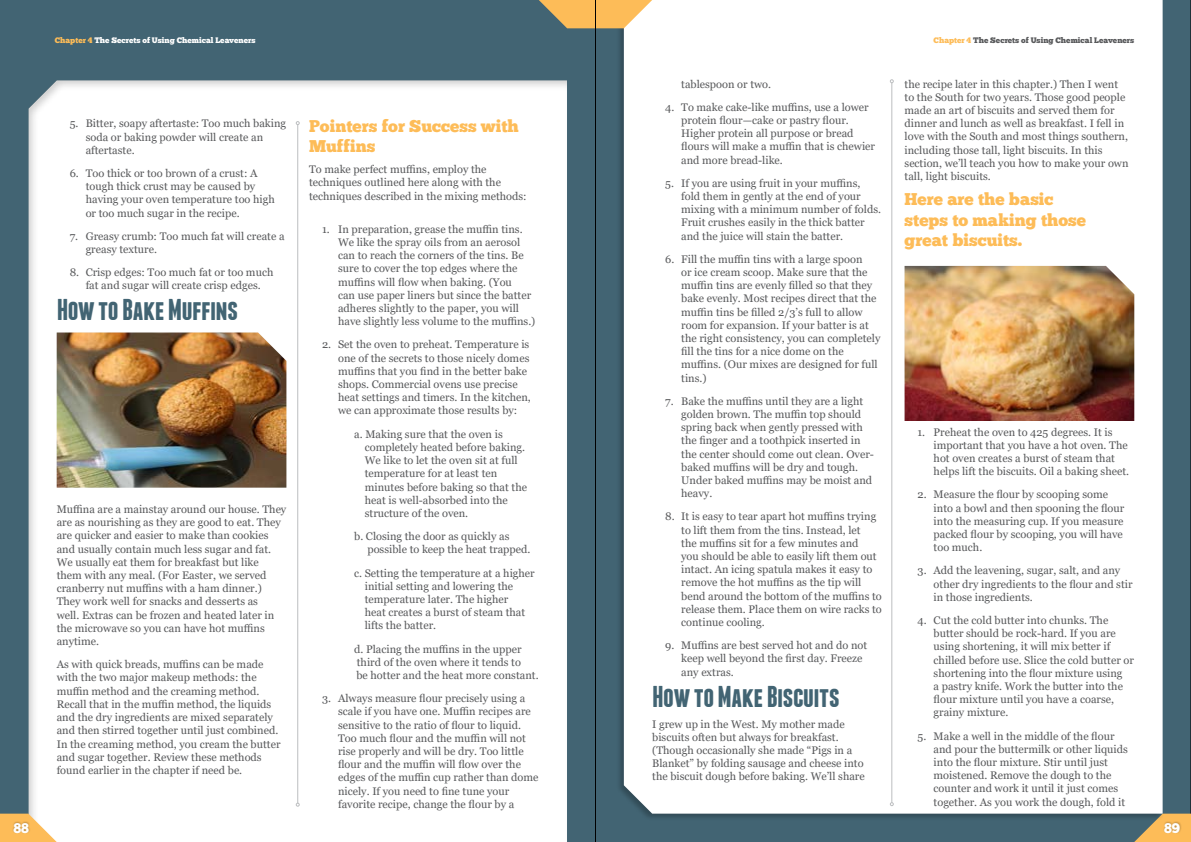
<style>
.page{position:relative;width:1191px;height:842px;background:#426473}
.page>*{position:absolute;margin:0;border:0;box-sizing:border-box;transform-origin:0 0}
.t1{font:700 30px "Franchise";letter-spacing:-.015em;color:#426473}
.t2{font:17px/20.4px "Chunk Five";color:#fdbc58}
.t3{font:14px "Chunk Five";color:#fff}
.t4{font:11px/13.2px "Georgia";color:#58595b}
.t5{font:8px "Chunk Five";color:#fff}
.t6{font:8px "Chunk Five";color:#58595b}
.s1{color:#fdbc58}
</style>
<div class="page">
<hr style="left:1190px;top:0;width:1px;height:842px;background:#000">
<div style="left:19px;top:73px;width:557px;height:769px;background:#000;opacity:.2"></div>
<svg style="left:0;top:814px;width:57px;height:28px"></svg>
<div style="left:12px;top:822px;width:18px;height:12px;background:#000;opacity:.25"></div>
<hr style="left:297px;top:125px;width:1px;height:678px;background:#bcbec0">
<svg style="left:296px;top:121px;width:4px;height:4px"></svg>
<svg style="left:296px;top:803px;width:4px;height:3px"></svg>
<svg style="left:1134px;top:814px;width:57px;height:28px"></svg>
<div style="left:1163px;top:822px;width:18px;height:12px;background:#000;opacity:.25"></div>
<div style="left:616px;top:0;width:547px;height:821px;background:#000;opacity:.25"></div>
<div style="left:624px;top:0;width:538px;height:814px;background:#fff"></div>
<svg style="left:539px;top:0;width:113px;height:28px;background:#e6b96f"></svg>
<hr style="left:891px;top:83px;width:1px;height:720px;background:#bcbec0">
<svg style="left:890px;top:79px;width:3px;height:4px"></svg>
<img style="left:57px;top:333px;width:229px;height:155px">
<img style="left:904px;top:266px;width:230px;height:155px">
<hr style="left:595px;top:0;width:1px;height:842px;background:#000">
<p class="t5" style="left:55px;top:36px;width:202px"><span class="s1">Chapter 4</span> The Secrets of Using Chemical Leaveners</p>
<p class="t3" style="left:13px;top:822px;width:17px">88</p>
<p class="t4" style="left:86px;top:117px;width:202px;text-indent:-16px">5. Bitter, soapy aftertaste: Too much baking soda or baking powder will create an aftertaste.</p>
<p class="t4" style="left:86px;top:167px;width:191px;text-indent:-16px">6. Too thick or too brown of a crust: A tough thick crust may be caused by having your oven temperature too high or too much sugar in the recipe.</p>
<p class="t4" style="left:86px;top:230px;width:200px;text-indent:-16px">7. Greasy crumb: Too much fat will create a greasy texture.</p>
<p class="t4" style="left:70px;top:266px;width:205px;text-align:center">8. Crisp edges: Too much fat or too much fat and sugar will create crisp edges.</p>
<h1 class="t1" style="left:57px;top:296px;width:183px">How to Bake Muffins</h1>
<p class="t4" style="left:57px;top:503px;width:231px">Muffina are a mainstay around our house. They are as nourishing as they are good to eat. They are quicker and easier to make than cookies and usually contain much less sugar and fat.<br>We usually eat them for breakfast but like them with any meal. (For Easter, we served cranberry nut muffins with a ham dinner.)<br>They work well for snacks and desserts as<br>well. Extras can be frozen and heated later in the microwave so you can have hot muffins anytime.</p>
<p class="t4" style="left:57px;top:658px;width:225px">As with quick breads, muffins can be made with the two major makeup methods: the muffin method and the creaming method.<br>Recall that in the muffin method, the liquids and the dry ingredients are mixed separately and then stirred together until just combined.<br>In the creaming method, you cream the butter and sugar together. Review these methods found earlier in the chapter if need be.</p>
<h2 class="t2" style="left:309px;top:117px;width:211px">Pointers for Success with<br>Muffins</h2>
<p class="t4" style="left:309px;top:163px;width:219px">To make perfect muffins, employ the techniques outlined here along with the techniques described in the mixing methods:</p>
<p class="t4" style="left:338px;top:223px;width:199px;text-indent:-16px">1. In preparation, grease the muffin tins.<br>We like the spray oils from an aerosol can to reach the corners of the tins. Be sure to cover the top edges where the muffins will flow when baking. (You<br>can use paper liners but since the batter adheres slightly to the paper, you will have slightly less volume to the muffins.)</p>
<p class="t4" style="left:338px;top:338px;width:194px;text-indent:-16px">2. Set the oven to preheat. Temperature is one of the secrets to those nicely domes muffins that you find in the better bake shops. Commercial ovens use precise heat settings and timers. In the kitchen, we can approximate those results by:</p>
<p class="t4" style="left:365px;top:427px;width:164px;text-indent:-11px">a. Making sure that the oven is completely heated before baking.<br>We like to let the oven sit at full temperature for at least ten minutes before baking so that the heat is well-absorbed into the structure of the oven.</p>
<p class="t4" style="left:367px;top:530px;width:164px;text-indent:-13px">b. Closing the door as quickly as possible to keep the heat trapped.</p>
<p class="t4" style="left:365px;top:566px;width:171px;text-indent:-11px">c. Setting the temperature at a higher initial setting and lowering the temperature later. The higher<br>heat creates a burst of steam that lifts the batter.</p>
<p class="t4" style="left:354px;top:642px;width:186px">d. Placing the muffins in the upper third of the oven where it tends to<br>be hotter and the heat more constant.</p>
<p class="t4" style="left:338px;top:692px;width:202px;text-indent:-16px">3. Always measure flour precisely using a scale if you have one. Muffin recipes are sensitive to the ratio of flour to liquid.<br>Too much flour and the muffin will not rise properly and will be dry. Too little flour and the muffin will flow over the edges of the muffin cup rather than dome nicely. If you need to fine tune your favorite recipe, change the flour by a</p>
<p class="t4" style="left:681px;top:77px;width:91px">tablespoon or two.</p>
<p class="t4" style="left:681px;top:101px;width:195px;text-indent:-16px">4. To make cake-like muffins, use a lower protein flour—cake or pastry flour.<br>Higher protein all purpose or bread flours will make a muffin that is chewier and more bread-like.</p>
<p class="t4" style="left:681px;top:177px;width:201px;text-indent:-16px">5. If you are using fruit in your muffins, fold them in gently at the end of your mixing with a minimum number of folds.<br>Fruit crushes easily in the thick batter and the juice will stain the batter.</p>
<p class="t4" style="left:681px;top:253px;width:201px;text-indent:-16px">6. Fill the muffin tins with a large spoon<br>or ice cream scoop. Make sure that the muffin tins are evenly filled so that they bake evenly. Most recipes direct that the muffin tins be filled 2/3’s full to allow room for expansion. If your batter is at the right consistency, you can completely fill the tins for a nice dome on the muffins. (Our mixes are designed for full tins.)</p>
<p class="t4" style="left:681px;top:395px;width:194px;text-indent:-16px">7. Bake the muffins until they are a light golden brown. The muffin top should spring back when gently pressed with the finger and a toothpick inserted in the center should come out clean. Over&shy;baked muffins will be dry and tough.<br>Under baked muffins may be moist and heavy.</p>
<p class="t4" style="left:681px;top:510px;width:202px;text-indent:-16px">8. It is easy to tear apart hot muffins trying to lift them from the tins. Instead, let<br>the muffins sit for a few minutes and<br>you should be able to easily lift them out intact. An icing spatula makes it easy to remove the hot muffins as the tip will bend around the bottom of the muffins to release them. Place them on wire racks to continue cooling.</p>
<p class="t4" style="left:681px;top:639px;width:188px;text-indent:-16px">9. Muffins are best served hot and do not keep well beyond the first day. Freeze any extras.</p>
<h1 class="t1" style="left:652px;top:682px;width:189px">How to Make Biscuits</h1>
<p class="t4" style="left:652px;top:717px;width:214px">I grew up in the West. My mother made biscuits often but always for breakfast. (Though occasionally she made “Pigs in a Blanket” by folding sausage and cheese into the biscuit dough before baking. We’ll share</p>
<p class="t6" style="left:933px;top:36px;width:202px"><span class="s1">Chapter 4</span> The Secrets of Using Chemical Leaveners</p>
<p class="t4" style="left:904px;top:77px;width:225px">the recipe later in this chapter.) Then I went to the South for two years. Those good people made an art of biscuits and served them for dinner and lunch as well as breakfast. I fell in love with the South and most things southern, including those tall, light biscuits. In this section, we’ll teach you how to make your own tall, light biscuits.</p>
<h2 class="t2" style="left:904px;top:190px;width:183px">Here are the basic steps to making those great biscuits.</h2>
<p class="t4" style="left:933px;top:425px;width:197px;text-indent:-16px">1. Preheat the oven to 425 degrees. It is important that you have a hot oven. The hot oven creates a burst of steam that helps lift the biscuits. Oil a baking sheet.</p>
<p class="t4" style="left:933px;top:488px;width:192px;text-indent:-16px">2. Measure the flour by scooping some into a bowl and then spooning the flour into the measuring cup. If you measure packed flour by scooping, you will have too much.</p>
<p class="t4" style="left:933px;top:564px;width:200px;text-indent:-16px">3. Add the leavening, sugar, salt, and any other dry ingredients to the flour and stir in those ingredients.</p>
<p class="t4" style="left:933px;top:614px;width:202px;text-indent:-16px">4. Cut the cold butter into chunks. The butter should be rock-hard. If you are using shortening, it will mix better if chilled before use. Slice the cold butter or shortening into the flour mixture using<br>a pastry knife. Work the butter into the flour mixture until you have a coarse, grainy mixture.</p>
<p class="t4" style="left:933px;top:729px;width:196px;text-indent:-16px">5. Make a well in the middle of the flour and pour the buttermilk or other liquids into the flour mixture. Stir until just moistened. Remove the dough to the counter and work it until it just comes together. As you work the dough, fold it</p>
<p class="t3" style="left:1164px;top:822px;width:18px">89</p>
</div>
